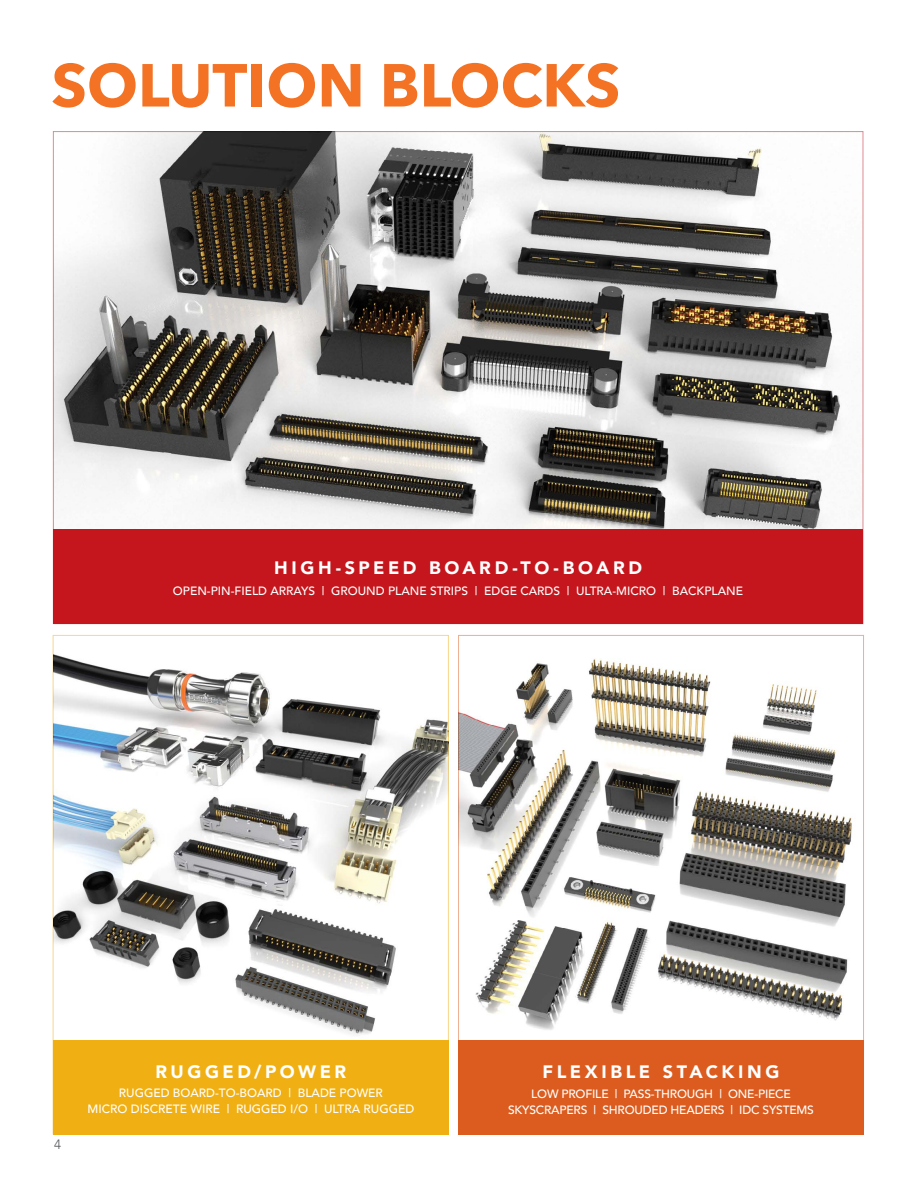
<style>
.page{position:relative;width:918px;height:1188px;background:#fff}
.page>*{position:absolute;margin:0;border:0;box-sizing:border-box;transform-origin:0 0}
.t1{font:700 60px "Avenir Next";color:#f37224}
.t2{font:900 18px "Avenir";letter-spacing:.2em;color:#fff}
.t3{font:300 13.5px "Avenir";color:#58595b}
.t4{font:500 12px/15.9px "Avenir";color:#fff;text-align:center}
</style>
<div class="page">
<img style="left:55px;top:654px;width:392px;height:381px">
<img style="left:460px;top:659px;width:392px;height:371px">
<div style="left:458px;top:1040px;width:406px;height:94px;background:#db5c1e"></div>
<img style="left:55px;top:133px;width:806px;height:397px">
<div style="left:53px;top:530px;width:810px;height:94px;background:#c4161c"></div>
<div style="left:53px;top:1040px;width:396px;height:94px;background:#f0af13"></div>
<h1 class="t1" style="left:51px;top:34px;width:570px">SOLUTION BLOCKS</h1>
<h2 class="t2" style="left:274px;top:552px;width:369px">HIGH-SPEED BOARD-TO-BOARD</h2>
<p class="t4" style="left:173px;top:582px;width:572px">OPEN-PIN-FIELD ARRAYS | GROUND PLANE STRIPS | EDGE CARDS | ULTRA-MICRO | BACKPLANE</p>
<p class="t3" style="left:54px;top:1137px;width:9px">4</p>
<h2 class="t2" style="left:155px;top:1056px;width:192px">RUGGED/POWER</h2>
<p class="t4" style="left:88px;top:1084px;width:328px">RUGGED BOARD-TO-BOARD | BLADE POWER<br>MICRO DISCRETE WIRE | RUGGED I/O | ULTRA RUGGED</p>
<h2 class="t2" style="left:543px;top:1056px;width:238px">FLEXIBLE STACKING</h2>
<p class="t4" style="left:508px;top:1085px;width:307px">LOW PROFILE | PASS-THROUGH | ONE-PIECE<br>SKYSCRAPERS | SHROUDED HEADERS | IDC SYSTEMS</p>
</div>
